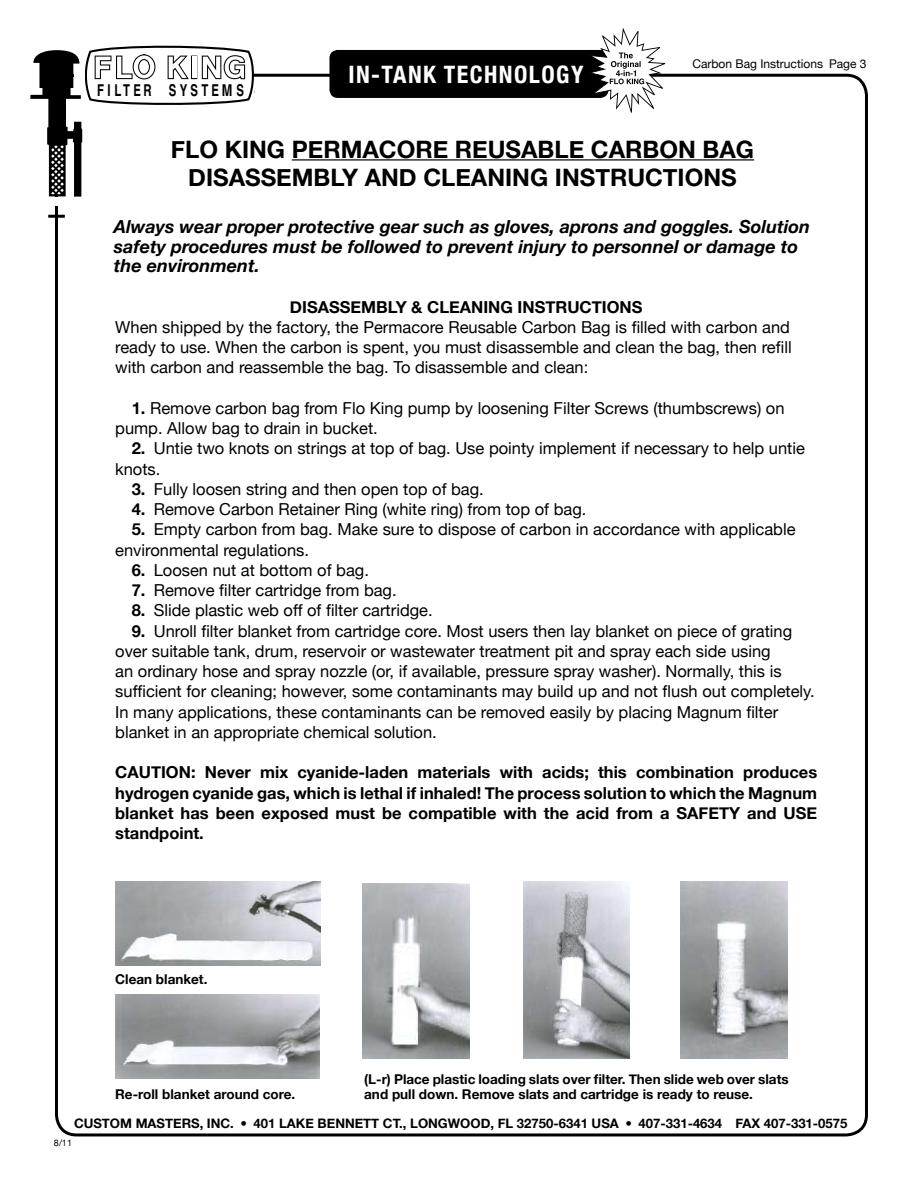
<style>
.page{position:relative;width:918px;height:1188px;background:#fff}
.page>*{position:absolute;margin:0;border:0;box-sizing:border-box;transform-origin:0 0}
.t1{font:700 24px/28.8px "Helvetica Neue";color:#000;text-align:center}
.t2{font:700 condensed 24px "Helvetica Neue";letter-spacing:.06em;color:#fff}
.t3{font:italic 700 18px/19.5px "Helvetica Neue";color:#000}
.t4{font:16.5px/20.2px "Helvetica Neue";color:#000}
.t5{font:700 16.5px/20.2px "Helvetica Neue";color:#000;text-align:justify}
.t6{font:700 16.35px "Helvetica";letter-spacing:.285em;color:#000;scale:.7 1}
.t7{font:700 13.5px/15px "Helvetica Neue";color:#000}
.t8{font:700 13.2px "Helvetica Neue";color:#000}
.t9{font:12px "Helvetica Neue";color:#000}
.t10{font:9px "Helvetica Neue";color:#000}
.s1{font-weight:700}
</style>
<div class="page">
<svg style="left:30px;top:45px;width:224px;height:152px"></svg>
<div style="left:74px;top:70px;width:11px;height:16px;background:#fff"></div>
<hr style="left:48px;top:215px;width:17px;height:3px;background:#000">
<div style="left:331px;top:51px;width:276px;height:45px;background:#000;border-radius:7px"></div>
<div style="left:329px;top:50px;width:279px;height:48px;border:3px solid #000;border-radius:7px"></div>
<svg style="left:590px;top:28px;width:75px;height:85px"></svg>
<hr style="left:292px;top:159px;width:462px;height:2px;background:#000">
<img style="left:115px;top:882px;width:206px;height:84px">
<img style="left:115px;top:994px;width:205px;height:84px">
<img style="left:363px;top:883px;width:106px;height:176px">
<img style="left:523px;top:882px;width:107px;height:177px">
<img style="left:681px;top:882px;width:106px;height:177px">
<p class="t6" style="left:97px;top:80px;width:243px">FILTER SYSTEMS <sub>TM</sub></p>
<h1 class="t2" style="left:348px;top:60px;width:237px">IN-TANK TECHNOLOGY</h1>
<p class="t9" style="left:692px;top:57px;width:176px">Carbon Bag Instructions Page 3</p>
<h1 class="t1" style="left:171px;top:134px;width:585px">FLO KING PERMACORE REUSABLE CARBON BAG<br>DISASSEMBLY AND CLEANING INSTRUCTIONS</h1>
<p class="t3" style="left:114px;top:217px;width:698px">Always wear proper protective gear such as gloves, aprons and goggles. Solution safety procedures must be followed to prevent injury to personnel or damage to the environment.</p>
<p class="t5" style="left:290px;top:296px;width:354px">DISASSEMBLY &amp; CLEANING INSTRUCTIONS</p>
<p class="t4" style="left:115px;top:317px;width:678px;text-align:justify">When shipped by the factory, the Permacore Reusable Carbon Bag is filled with carbon and ready to use. When the carbon is spent, you must disassemble and clean the bag, then refill with carbon and reassemble the bag. To disassemble and clean:</p>
<p class="t4" style="left:115px;top:398px;width:671px;text-indent:16px"><span class="s1">1.</span> Remove carbon bag from Flo King pump by loosening Filter Screws (thumbscrews) on pump. Allow bag to drain in bucket.</p>
<p class="t4" style="left:115px;top:438px;width:691px;text-indent:16px"><span class="s1">2.</span> Untie two knots on strings at top of bag. Use pointy implement if necessary to help untie knots.</p>
<p class="t4" style="left:132px;top:479px;width:354px"><span class="s1">3.</span> Fully loosen string and then open top of bag.</p>
<p class="t4" style="left:132px;top:499px;width:456px"><span class="s1">4.</span> Remove Carbon Retainer Ring (white ring) from top of bag.</p>
<p class="t4" style="left:115px;top:519px;width:682px;text-indent:16px"><span class="s1">5.</span> Empty carbon from bag. Make sure to dispose of carbon in accordance with applicable environmental regulations.</p>
<p class="t4" style="left:132px;top:560px;width:239px"><span class="s1">6.</span> Loosen nut at bottom of bag.</p>
<p class="t4" style="left:132px;top:580px;width:266px"><span class="s1">7.</span> Remove filter cartridge from bag.</p>
<p class="t4" style="left:132px;top:600px;width:302px"><span class="s1">8.</span> Slide plastic web off of filter cartridge.</p>
<p class="t4" style="left:115px;top:620px;width:701px;text-indent:16px"><span class="s1">9.</span> Unroll filter blanket from cartridge core. Most users then lay blanket on piece of grating over suitable tank, drum, reservoir or wastewater treatment pit and spray each side using<br>an ordinary hose and spray nozzle (or, if available, pressure spray washer). Normally, this is sufficient for cleaning; however, some contaminants may build up and not flush out completely.<br>In many applications, these contaminants can be removed easily by placing Magnum filter blanket in an appropriate chemical solution.</p>
<p class="t5" style="left:115px;top:762px;width:703px">CAUTION: Never mix cyanide-laden materials with acids; this combination produces hydrogen cyanide gas, which is lethal if inhaled! The process solution to which the Magnum blanket has been exposed must be compatible with the acid from a SAFETY and USE standpoint.</p>
<p class="t7" style="left:115px;top:971px;width:94px">Clean blanket.</p>
<p class="t7" style="left:115px;top:1086px;width:181px">Re-roll blanket around core.</p>
<p class="t7" style="left:364px;top:1071px;width:426px">(L-r) Place plastic loading slats over filter. Then slide web over slats and pull down. Remove slats and cartridge is ready to reuse.</p>
<p class="t8" style="left:74px;top:1115px;width:775px">CUSTOM MASTERS, INC. • 401 LAKE BENNETT CT., LONGWOOD, FL 32750-6341 USA • 407-331-4634 FAX 407-331-0575</p>
<p class="t10" style="left:54px;top:1137px;width:20px">8/11</p>
</div>
